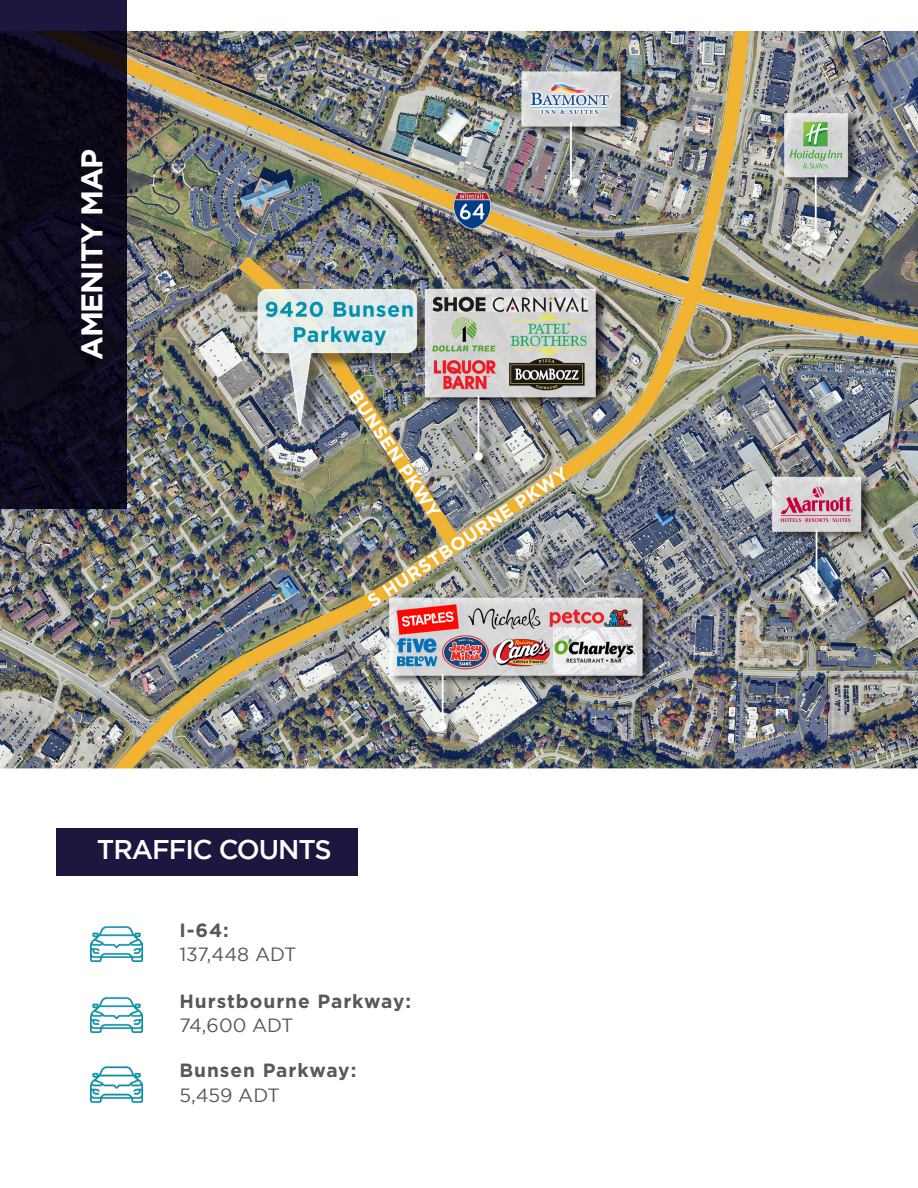
<style>
.page{position:relative;width:918px;height:1188px;background:#fff}
.page>*{position:absolute;margin:0;border:0;box-sizing:border-box;transform-origin:0 0}
.t1{font:700 30px "Gotham";letter-spacing:-.04em;color:#fff}
.t2{font:500 27px "Gotham";letter-spacing:-.04em;color:#fff}
.Spec_Title{font:700 19.2px "Gotham";letter-spacing:.05em;color:#57585a}
.Spec_Title-2{font:19.2px "Gotham";color:#57585a}
</style>
<div class="page">
<img style="left:0;top:30px;width:918px;height:739px">
<svg style="left:0;top:0;width:127px;height:509px;background:#0d0a1c"></svg>
<div style="left:56px;top:828px;width:302px;height:48px;background:#1d1740"></div>
<img style="left:91px;top:1066px;width:51px;height:37px">
<img style="left:91px;top:926px;width:51px;height:36px">
<img style="left:91px;top:997px;width:51px;height:36px">
<p class="t1" style="left:75px;top:360px;width:213px;rotate:-90deg">AMENITY MAP</p>
<p class="t2" style="left:97px;top:834px;width:236px">TRAFFIC COUNTS</p>
<p class="Spec_Title" style="left:179px;top:919px;width:51px">I-64:</p>
<p class="Spec_Title-2" style="left:179px;top:944px;width:119px">137,448 ADT</p>
<p class="Spec_Title" style="left:179px;top:990px;width:233px">Hurstbourne Parkway:</p>
<p class="Spec_Title-2" style="left:179px;top:1015px;width:116px">74,600 ADT</p>
<p class="Spec_Title" style="left:179px;top:1059px;width:179px">Bunsen Parkway:</p>
<p class="Spec_Title-2" style="left:179px;top:1085px;width:102px">5,459 ADT</p>
</div>
